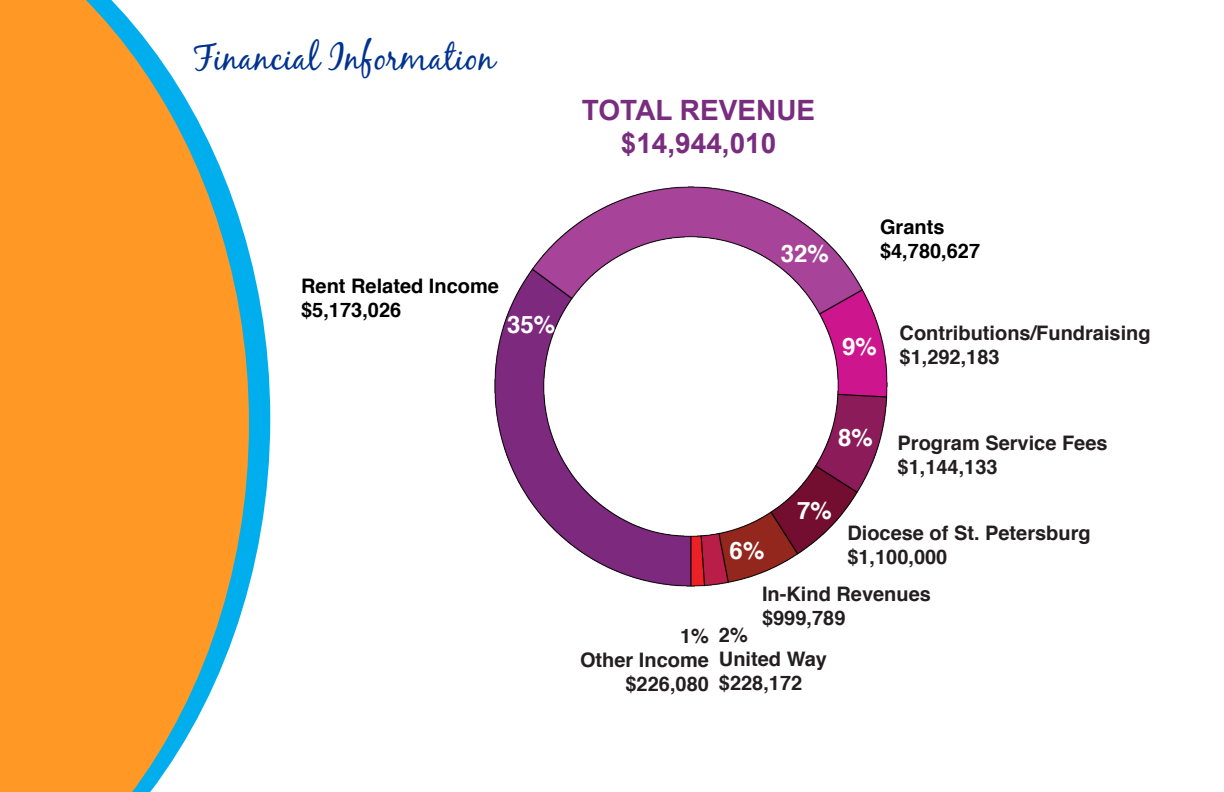
<style>
.page{position:relative;width:1224px;height:792px;background:#fff}
.page>*{position:absolute;margin:0;border:0;box-sizing:border-box;transform-origin:0 0}
.t1{font:36px "Black Jack";color:#003390}
.t2{font:700 28px "Arial";color:#792d7f}
.t3{font:700 24px "Helvetica";color:#fff}
.t4{font:700 20px "Helvetica";color:#231f20}
.t5{font:700 20px "Helvetica";color:#000}
</style>
<div class="page">
<svg style="left:249px;top:252px;width:21px;height:333px;fill:#00aeee"></svg>
<svg style="left:0;top:0;width:249px;height:792px;background:#efa54a"></svg>
<img style="left:494px;top:187px;width:393px;height:400px">
<p class="t1" style="left:193px;top:35px;width:303px">Financial Information</p>
<p class="t5" style="left:301px;top:270px;width:199px">Rent Related Income</p>
<p class="t5" style="left:301px;top:294px;width:102px">$5,173,026</p>
<p class="t3" style="left:507px;top:305px;width:50px">35%</p>
<p class="t2" style="left:582px;top:92px;width:235px">TOTAL REVENUE</p>
<p class="t2" style="left:621px;top:125px;width:157px">$14,944,010</p>
<p class="t3" style="left:781px;top:235px;width:50px">32%</p>
<p class="t5" style="left:880px;top:211px;width:66px">Grants</p>
<p class="t5" style="left:880px;top:235px;width:102px">$4,780,627</p>
<p class="t3" style="left:842px;top:327px;width:36px">9%</p>
<p class="t4" style="left:900px;top:317px;width:253px">Contributions/Fundraising</p>
<p class="t4" style="left:900px;top:341px;width:102px">$1,292,183</p>
<p class="t3" style="left:838px;top:418px;width:36px">8%</p>
<p class="t4" style="left:898px;top:427px;width:212px">Program Service Fees</p>
<p class="t4" style="left:898px;top:451px;width:102px">$1,144,133</p>
<p class="t4" style="left:680px;top:620px;width:30px">1%</p>
<p class="t4" style="left:580px;top:644px;width:130px">Other Income</p>
<p class="t4" style="left:626px;top:668px;width:85px">$226,080</p>
<p class="t3" style="left:797px;top:491px;width:36px">7%</p>
<p class="t4" style="left:847px;top:517px;width:245px">Diocese of St. Petersburg</p>
<p class="t4" style="left:847px;top:541px;width:102px">$1,100,000</p>
<p class="t4" style="left:762px;top:578px;width:170px">In-Kind Revenues</p>
<p class="t4" style="left:762px;top:602px;width:85px">$999,789</p>
<p class="t3" style="left:730px;top:531px;width:36px">6%</p>
<p class="t4" style="left:719px;top:618px;width:30px">2%</p>
<p class="t4" style="left:719px;top:642px;width:110px">United Way</p>
<p class="t4" style="left:719px;top:666px;width:85px">$228,172</p>
</div>
